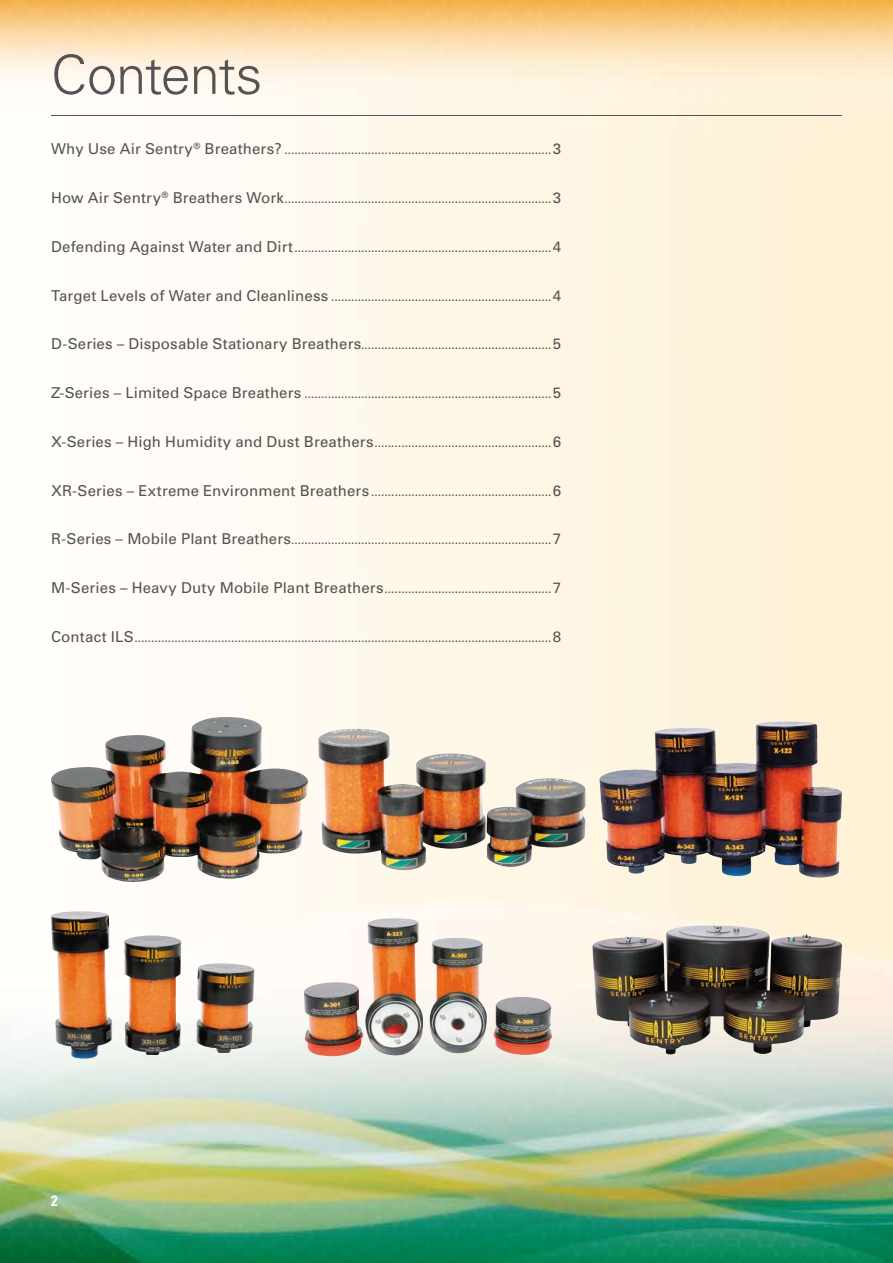
<style>
.page{position:relative;width:893px;height:1263px;background:#fff}
.page>*{position:absolute;margin:0;border:0;box-sizing:border-box;transform-origin:0 0}
.t1{font:300 54px "Univers";letter-spacing:-.02em;color:#545454}
.t2{font:700 condensed 15px "Univers";color:#fff}
.t3{font:12px "Univers";color:#545454}
.s1{font-size:15px}
</style>
<div class="page">
<img style="left:0;top:0;width:893px;height:1263px">
<hr style="left:51px;top:115px;width:791px;height:1px;background:#545454">
<img style="left:304px;top:918px;width:248px;height:139px">
<img style="left:592px;top:925px;width:250px;height:129px">
<img style="left:599px;top:721px;width:243px;height:156px">
<img style="left:51px;top:911px;width:203px;height:148px">
<img style="left:51px;top:717px;width:257px;height:166px">
<img style="left:318px;top:729px;width:268px;height:141px">
<h1 class="t1" style="left:51px;top:42px;width:213px">Contents</h1>
<p class="t3" style="left:51px;top:143px;width:512px"><span class="s1">Why Use Air Sentry</span><sup>®</sup> <span class="s1">Breathers?</span> ................................................................................<span class="s1">3</span></p>
<p class="t3" style="left:51px;top:192px;width:512px"><span class="s1">How Air Sentry</span><sup>®</sup> <span class="s1">Breathers Work</span>................................................................................<span class="s1">3</span></p>
<p class="t3" style="left:51px;top:241px;width:512px"><span class="s1">Defending Against Water and Dirt</span>.............................................................................<span class="s1">4</span></p>
<p class="t3" style="left:51px;top:289px;width:512px"><span class="s1">Target Levels of Water and Cleanliness</span> ..................................................................<span class="s1">4</span></p>
<p class="t3" style="left:51px;top:338px;width:512px"><span class="s1">D-Series – Disposable Stationary Breathers</span>.........................................................<span class="s1">5</span></p>
<p class="t3" style="left:51px;top:387px;width:512px"><span class="s1">Z-Series – Limited Space Breathers</span> ..........................................................................<span class="s1">5</span></p>
<p class="t3" style="left:51px;top:436px;width:512px"><span class="s1">X-Series – High Humidity and Dust Breathers</span>.....................................................<span class="s1">6</span></p>
<p class="t3" style="left:51px;top:484px;width:512px"><span class="s1">XR-Series – Extreme Environment Breathers</span> ......................................................<span class="s1">6</span></p>
<p class="t3" style="left:51px;top:533px;width:512px"><span class="s1">R-Series – Mobile Plant Breathers</span>..............................................................................<span class="s1">7</span></p>
<p class="t3" style="left:51px;top:582px;width:512px"><span class="s1">M-Series – Heavy Duty Mobile Plant Breathers</span>..................................................<span class="s1">7</span></p>
<p class="t3" style="left:51px;top:631px;width:512px"><span class="s1">Contact ILS</span>.............................................................................................................................<span class="s1">8</span></p>
<p class="t2" style="left:51px;top:1191px;width:8px">2</p>
</div>
